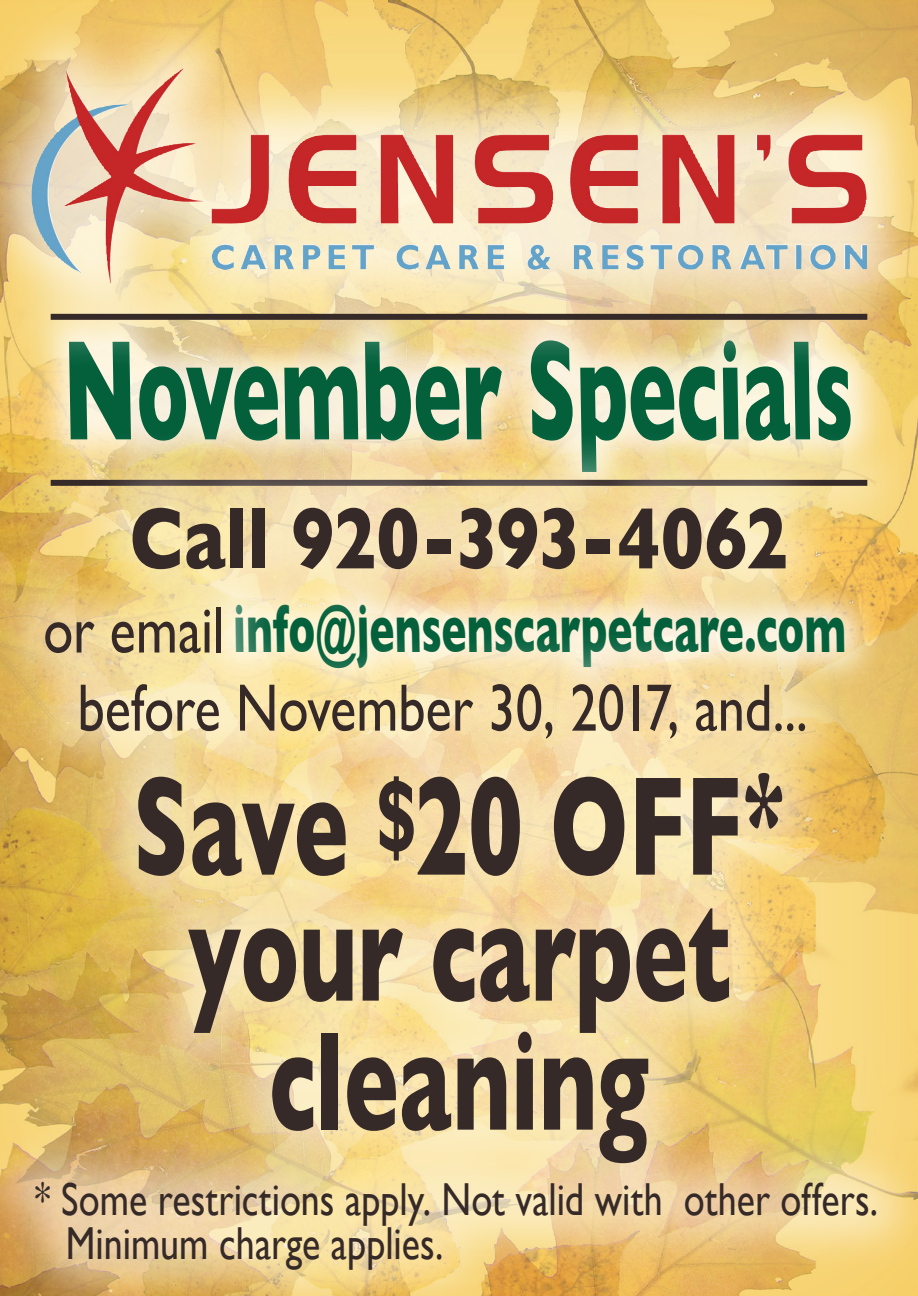
<style>
.page{position:relative;width:918px;height:1296px;background:#fff}
.page>*{position:absolute;margin:0;border:0;box-sizing:border-box;transform-origin:0 0}
.t1{font:700 144.3px "Gill Sans";color:#03603b;scale:.57 1}
.t2{font:700 142.8px "Gill Sans";color:#362a28;scale:.64 1}
.t3{font:700 88.2px "Gill Sans";letter-spacing:-.005em;color:#362a28;scale:.82 1}
.t4{font:700 68.7px "Gill Sans";letter-spacing:.005em;color:#03603b;scale:.61 1}
.t5{font:67.2px "Gill Sans";color:#362a28;scale:.81 1}
.t6{font:46.2px "Gill Sans";color:#362a28;scale:.82 1}
.s1{font-weight:400;font-size:67.2px;color:#362a28}
.s2{font-size:117.6px}
</style>
<div class="page">
<div style="left:29px;top:300px;width:863px;height:409px;background:#fff;opacity:.79"></div>
<div style="left:0;top:7px;width:918px;height:338px;background:#fff;opacity:.68"></div>
<img style="left:42px;top:69px;width:138px;height:85px">
<div style="left:1px;top:262px;width:916px;height:110px;background:#fff;opacity:.5"></div>
<div style="left:51px;top:314px;width:816px;height:6px;background:#362a28"></div>
<div style="left:1px;top:428px;width:916px;height:110px;background:#fff;opacity:.5"></div>
<div style="left:0;top:448px;width:918px;height:848px;background:#fff;opacity:.48"></div>
<p class="t1" style="left:64px;top:276px;width:1395px">November Specials</p>
<p class="t3" style="left:130px;top:469px;width:805px">Call 920-393-4062</p>
<p class="t4" style="left:43px;top:575px;width:1321px"><span class="s1">or email</span> info@jensenscarpetcare.com</p>
<p class="t5" style="left:78px;top:668px;width:903px">before November 30, 2017, and...</p>
<p class="t2" style="left:133px;top:713px;width:1021px">Save <sup>$</sup>20 OFF<span class="s2">*</span></p>
<p class="t2" style="left:187px;top:839px;width:852px">your carpet</p>
<p class="t2" style="left:269px;top:968px;width:595px">cleaning</p>
<p class="t6" style="left:35px;top:1172px;width:1030px">* Some restrictions apply. Not valid with other offers.</p>
<p class="t6" style="left:66px;top:1216px;width:462px">Minimum charge applies.</p>
</div>
